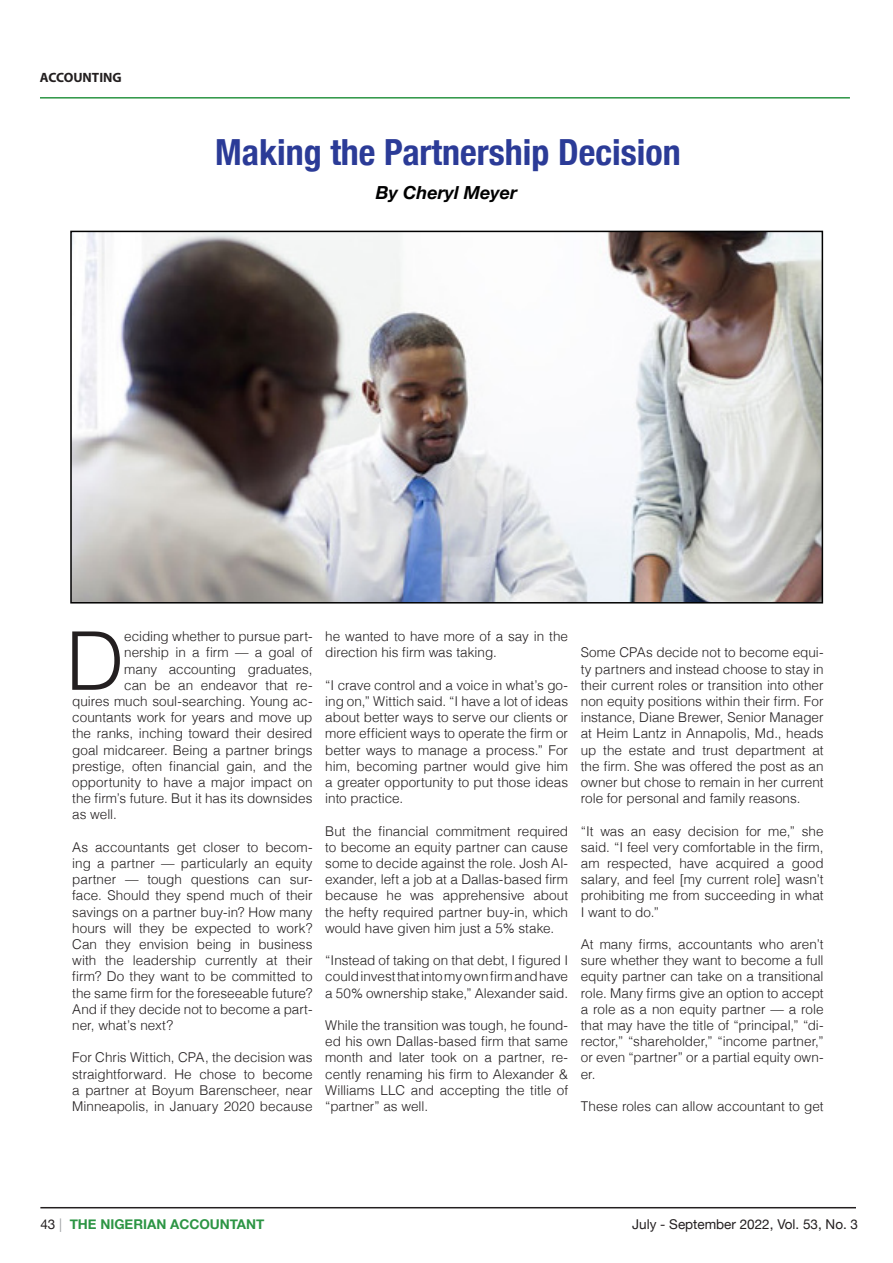
<style>
.page{position:relative;width:893px;height:1263px;background:#fff}
.page>*{position:absolute;margin:0;border:0;box-sizing:border-box;transform-origin:0 0}
.t1{font:300 81px "Helvetica";color:#231f20}
.t2{font:700 condensed 36px "Helvetica Neue";color:#2b3b97}
.t3{font:italic 700 18px "Helvetica Neue";color:#000001}
.t4{font:300 13.5px/16.2px "Helvetica";color:#231f20;text-align:justify}
.t5{font:13.5px "Helvetica Neue";color:#231f20}
.t6{font:700 13.5px "Helvetica Neue";color:#2c9544}
.t7{font:700 13.5px "Myriad Pro";color:#231f20}
.s1{font-weight:400;color:#231f20}
.s2{font-weight:400;color:#a1a3a6}
</style>
<div class="page">
<img style="left:73px;top:234px;width:747px;height:366px">
<div style="left:70px;top:231px;width:753px;height:372px;border:2px solid #000"></div>
<hr style="left:40px;top:97px;width:810px;height:2px;background:#2c9544">
<hr style="left:40px;top:1207px;width:816px;height:1px;background:#231f20">
<p class="t7" style="left:40px;top:69px;width:83px">ACCOUNTING</p>
<p class="t2" style="left:215px;top:122px;width:467px">Making the Partnership Decision</p>
<p class="t3" style="left:376px;top:178px;width:143px">By Cheryl Meyer</p>
<p class="t1" style="left:66px;top:592px;width:60px">D</p>
<p class="t4" style="left:124px;top:627px;width:190px">eciding whether to pursue part-</p>
<p class="t4" style="left:124px;top:643px;width:190px">nership in a firm — a goal of</p>
<p class="t4" style="left:124px;top:660px;width:190px">many accounting graduates,</p>
<p class="t4" style="left:124px;top:676px;width:190px">can be an endeavor that re-</p>
<p class="t4" style="left:72px;top:692px;width:242px">quires much soul-searching. Young ac-</p>
<p class="t4" style="left:72px;top:708px;width:242px">countants work for years and move up</p>
<p class="t4" style="left:72px;top:724px;width:242px">the ranks, inching toward their desired</p>
<p class="t4" style="left:72px;top:741px;width:242px">goal midcareer. Being a partner brings</p>
<p class="t4" style="left:72px;top:757px;width:242px">prestige, often financial gain, and the</p>
<p class="t4" style="left:72px;top:773px;width:242px">opportunity to have a major impact on</p>
<p class="t4" style="left:72px;top:789px;width:242px">the firm’s future. But it has its downsides</p>
<p class="t4" style="left:72px;top:805px;width:46px">as well.</p>
<p class="t4" style="left:72px;top:838px;width:242px">As accountants get closer to becom&shy;ing a partner — particularly an equity partner — tough questions can sur&shy;face. Should they spend much of their savings on a partner buy-in? How many hours will they be expected to work?<br>Can they envision being in business with the leadership currently at their firm? Do they want to be committed to the same firm for the foreseeable future?<br>And if they decide not to become a part&shy;ner, what’s next?</p>
<p class="t4" style="left:72px;top:1048px;width:242px">For Chris Wittich, CPA, the decision was straightforward. He chose to become a partner at Boyum Barenscheer, near Minneapolis, in January 2020 because</p>
<p class="t4" style="left:325px;top:627px;width:244px">he wanted to have more of a say in the direction his firm was taking.</p>
<p class="t4" style="left:325px;top:676px;width:244px">“I crave control and a voice in what’s go&shy;ing on,” Wittich said. “I have a lot of ideas about better ways to serve our clients or more efficient ways to operate the firm or better ways to manage a process.” For him, becoming partner would give him a greater opportunity to put those ideas into practice.</p>
<p class="t4" style="left:325px;top:822px;width:244px">But the financial commitment required to become an equity partner can cause some to decide against the role. Josh Al&shy;exander, left a job at a Dallas-based firm because he was apprehensive about the hefty required partner buy-in, which would have given him just a 5% stake.</p>
<p class="t4" style="left:325px;top:951px;width:244px">“Instead of taking on that debt, I figured I could invest that into my own firm and have a 50% ownership stake,” Alexander said.</p>
<p class="t4" style="left:325px;top:1016px;width:244px">While the transition was tough, he found&shy;ed his own Dallas-based firm that same month and later took on a partner, re&shy;cently renaming his firm to Alexander &amp; Williams LLC and accepting the title of “partner” as well.</p>
<p class="t4" style="left:581px;top:643px;width:244px">Some CPAs decide not to become equi&shy;ty partners and instead choose to stay in their current roles or transition into other non equity positions within their firm. For instance, Diane Brewer, Senior Manager at Heim Lantz in Annapolis, Md., heads up the estate and trust department at the firm. She was offered the post as an owner but chose to remain in her current role for personal and family reasons.</p>
<p class="t4" style="left:581px;top:822px;width:244px">“It was an easy decision for me,” she said. “I feel very comfortable in the firm, am respected, have acquired a good salary, and feel [my current role] wasn’t prohibiting me from succeeding in what I want to do.”</p>
<p class="t4" style="left:581px;top:935px;width:244px">At many firms, accountants who aren’t sure whether they want to become a full equity partner can take on a transitional role. Many firms give an option to accept a role as a non equity partner — a role that may have the title of “principal,” “di&shy;rector,” “shareholder,” “income partner,” or even “partner” or a partial equity own&shy;er.</p>
<p class="t4" style="left:581px;top:1097px;width:244px">These roles can allow accountant to get</p>
<p class="t6" style="left:40px;top:1214px;width:226px"><span class="s1">43</span> <span class="s2">|</span> THE NIGERIAN ACCOUNTANT</p>
<p class="t5" style="left:632px;top:1215px;width:227px">July - September 2022, Vol. 53, No. 3</p>
</div>
